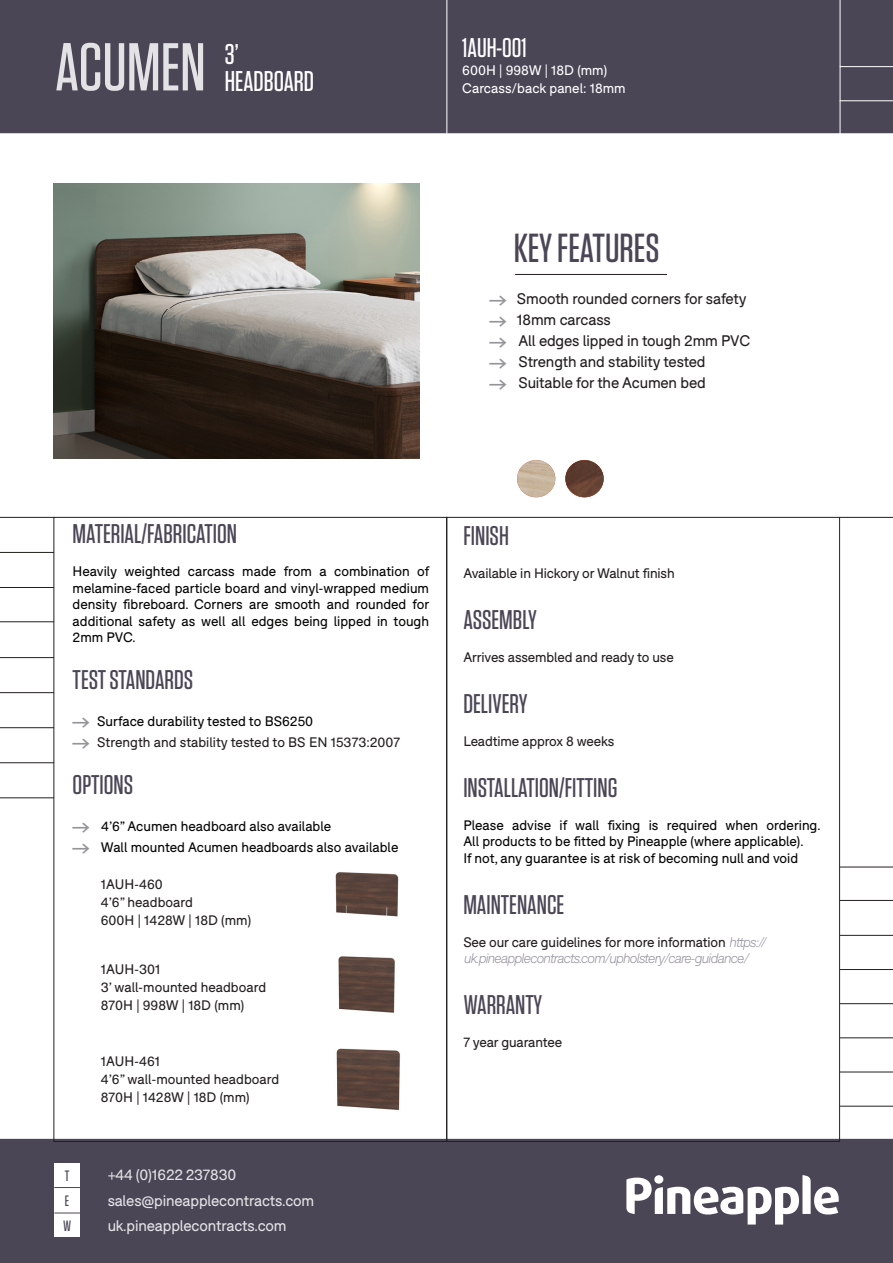
<style>
.page{position:relative;width:893px;height:1263px;background:#fff}
.page>*{position:absolute;margin:0;border:0;box-sizing:border-box;transform-origin:0 0}
.t1{font:500 67.5px "Tungsten";color:#fff}
.t2{font:500 40.5px "Tungsten";color:#4b4656}
.body_1_BLACK{font:500 28.5px "Tungsten";color:#fff}
.t3{font:500 27px "Tungsten";color:#4b4656}
.t4{font:500 27px "Tungsten";color:#fff}
.t5{font:15px "F37 Bolton";letter-spacing:-.01em;color:#231f20}
.t6{font:15px "F37 Bolton";letter-spacing:-.01em;color:#fff}
.t7{font:500 15px "Tungsten";color:#4b4656}
.t8{font:13.5px/16.5px "F37 Bolton";color:#040503;text-align:justify}
.t9{font:13.5px "F37 Bolton";letter-spacing:-.005em;color:#231f20}
.t10{font:italic 300 13.5px/16.5px "F37 Bolton";letter-spacing:-.06em;color:#95919e}
.t11{font:13.5px "F37 Bolton";color:#fff}
.s1{font-family:"Pinearrow";color:#939598}
.s2{font-family:"Pinearrow";font-size:15px;color:#939598}
.s3{font-weight:400;font-style:normal;color:#231f20}
</style>
<div class="page">
<div style="left:1px;top:1px;width:891px;height:131px;background:#4b4656"></div>
<div style="left:0;top:0;width:893px;height:133px;border:2px solid #4b4656"></div>
<div style="left:1px;top:1139px;width:891px;height:123px;background:#4b4656"></div>
<div style="left:0;top:1139px;width:893px;height:124px;border:2px solid #4b4656"></div>
<svg style="left:626px;top:1175px;width:213px;height:49px"></svg>
<div style="left:654px;top:1175px;width:9px;height:9px;background:#fff;border-radius:50%"></div>
<div style="left:54px;top:1162px;width:26px;height:25px;background:#fff"></div>
<div style="left:54px;top:1187px;width:26px;height:25px;background:#fff"></div>
<svg style="left:54px;top:1187px;width:26px;height:1px"></svg>
<hr style="left:840px;top:0;width:1px;height:135px;background:#fff">
<hr style="left:840px;top:66px;width:53px;height:1px;background:#fff">
<hr style="left:840px;top:100px;width:53px;height:1px;background:#fff">
<hr style="left:446px;top:0;width:1px;height:134px;background:#fff">
<div style="left:54px;top:1212px;width:26px;height:25px;background:#fff"></div>
<svg style="left:54px;top:1212px;width:26px;height:1px"></svg>
<img style="left:517px;top:460px;width:38px;height:37px">
<img style="left:565px;top:460px;width:39px;height:37px">
<img style="left:53px;top:183px;width:367px;height:275px">
<hr style="left:515px;top:274px;width:152px;height:1px;background:#231f20">
<hr style="left:840px;top:867px;width:53px;height:1px;background:#231f20">
<hr style="left:840px;top:1003px;width:53px;height:1px;background:#231f20">
<hr style="left:840px;top:935px;width:53px;height:1px;background:#231f20">
<hr style="left:840px;top:1072px;width:53px;height:1px;background:#231f20">
<hr style="left:840px;top:1037px;width:53px;height:1px;background:#231f20">
<hr style="left:840px;top:969px;width:53px;height:1px;background:#231f20">
<hr style="left:840px;top:1106px;width:53px;height:1px;background:#231f20">
<hr style="left:840px;top:900px;width:53px;height:1px;background:#231f20">
<hr style="left:840px;top:517px;width:53px;height:1px;background:#231f20">
<hr style="left:0;top:587px;width:54px;height:1px;background:#231f20">
<hr style="left:0;top:727px;width:54px;height:1px;background:#231f20">
<hr style="left:0;top:657px;width:54px;height:1px;background:#231f20">
<hr style="left:0;top:517px;width:54px;height:1px;background:#231f20">
<hr style="left:0;top:797px;width:54px;height:1px;background:#231f20">
<hr style="left:0;top:762px;width:54px;height:1px;background:#231f20">
<hr style="left:0;top:692px;width:54px;height:1px;background:#231f20">
<hr style="left:0;top:552px;width:54px;height:1px;background:#231f20">
<hr style="left:0;top:621px;width:54px;height:1px;background:#231f20">
<img style="left:335px;top:872px;width:64px;height:141px">
<img style="left:336px;top:1048px;width:64px;height:63px">
<h1 class="t1" style="left:55px;top:32px;width:152px">ACUMEN</h1>
<p class="body_1_BLACK" style="left:225px;top:39px;width:15px">3’</p>
<p class="body_1_BLACK" style="left:225px;top:66px;width:91px">HEADBOARD</p>
<p class="t4" style="left:462px;top:33px;width:66px">1AUH-001</p>
<p class="t11" style="left:462px;top:62px;width:146px">600H | 998W | 18D (mm)</p>
<p class="t11" style="left:462px;top:80px;width:165px">Carcass/back panel: 18mm</p>
<p class="t2" style="left:514px;top:226px;width:148px">KEY FEATURES</p>
<p class="t5" style="left:489px;top:289px;width:259px"><span class="s1">A</span> Smooth rounded corners for safety</p>
<p class="t5" style="left:489px;top:310px;width:123px"><span class="s1">A</span> 18mm carcass</p>
<p class="t5" style="left:489px;top:331px;width:262px"><span class="s1">A</span> All edges lipped in tough 2mm PVC</p>
<p class="t5" style="left:489px;top:352px;width:218px"><span class="s1">A</span> Strength and stability tested</p>
<p class="t5" style="left:489px;top:373px;width:218px"><span class="s1">A</span> Suitable for the Acumen bed</p>
<p class="t3" style="left:73px;top:520px;width:166px">MATERIAL/FABRICATION</p>
<p class="t8" style="left:73px;top:563px;width:358px">Heavily weighted carcass made from a combination of melamine-faced particle board and vinyl-wrapped medium density fibreboard. Corners are smooth and rounded for additional safety as well all edges being lipped in tough 2mm PVC.</p>
<p class="t3" style="left:73px;top:665px;width:122px">TEST STANDARDS</p>
<p class="t8" style="left:73px;top:713px;width:242px"><span class="s2">A</span> Surface durability tested to BS6250</p>
<p class="t9" style="left:73px;top:735px;width:329px"><span class="s2">A</span> Strength and stability tested to BS EN 15373:2007</p>
<p class="t3" style="left:73px;top:770px;width:62px">OPTIONS</p>
<p class="t8" style="left:73px;top:818px;width:260px"><span class="s2">A</span> 4’6” Acumen headboard also available</p>
<p class="t8" style="left:73px;top:839px;width:327px"><span class="s2">A</span> Wall mounted Acumen headboards also available</p>
<p class="t9" style="left:101px;top:876px;width:64px">1AUH-460</p>
<p class="t9" style="left:101px;top:894px;width:93px">4’6” headboard</p>
<p class="t9" style="left:101px;top:912px;width:152px">600H | 1428W | 18D (mm)</p>
<p class="t9" style="left:101px;top:961px;width:61px">1AUH-301</p>
<p class="t9" style="left:101px;top:979px;width:167px">3’ wall-mounted headboard</p>
<p class="t9" style="left:101px;top:997px;width:145px">870H | 998W | 18D (mm)</p>
<p class="t9" style="left:101px;top:1053px;width:61px">1AUH-461</p>
<p class="t9" style="left:101px;top:1071px;width:180px">4’6” wall-mounted headboard</p>
<p class="t9" style="left:101px;top:1089px;width:150px">870H | 1428W | 18D (mm)</p>
<p class="t7" style="left:65px;top:1168px;width:6px">T</p>
<p class="t6" style="left:107px;top:1166px;width:130px">+44 (0)1622 237830</p>
<p class="t7" style="left:65px;top:1193px;width:6px">E</p>
<p class="t6" style="left:107px;top:1191px;width:208px">sales@pineapplecontracts.com</p>
<p class="t7" style="left:63px;top:1218px;width:10px">W</p>
<p class="t6" style="left:107px;top:1217px;width:181px">uk.pineapplecontracts.com</p>
<p class="t3" style="left:463px;top:521px;width:47px">FINISH</p>
<p class="t9" style="left:463px;top:565px;width:213px">Available in Hickory or Walnut finish</p>
<p class="t3" style="left:463px;top:605px;width:75px">ASSEMBLY</p>
<p class="t9" style="left:463px;top:649px;width:212px">Arrives assembled and ready to use</p>
<p class="t3" style="left:463px;top:689px;width:66px">DELIVERY</p>
<p class="t9" style="left:463px;top:733px;width:152px">Leadtime approx 8 weeks</p>
<p class="t3" style="left:463px;top:773px;width:156px">INSTALLATION/FITTING</p>
<p class="t8" style="left:463px;top:817px;width:359px">Please advise if wall fixing is required when ordering.<br>All products to be fitted by Pineapple (where applicable).</p>
<p class="t8" style="left:463px;top:850px;width:336px">If not, any guarantee is at risk of becoming null and void</p>
<p class="t3" style="left:463px;top:890px;width:102px">MAINTENANCE</p>
<p class="t10" style="left:463px;top:934px;width:304px"><span class="s3">See our care guidelines for more information</span> https:// uk.pineapplecontracts.com/upholstery/care-guidance/</p>
<p class="t3" style="left:463px;top:991px;width:80px">WARRANTY</p>
<p class="t9" style="left:463px;top:1035px;width:100px">7 year guarantee</p>
</div>
